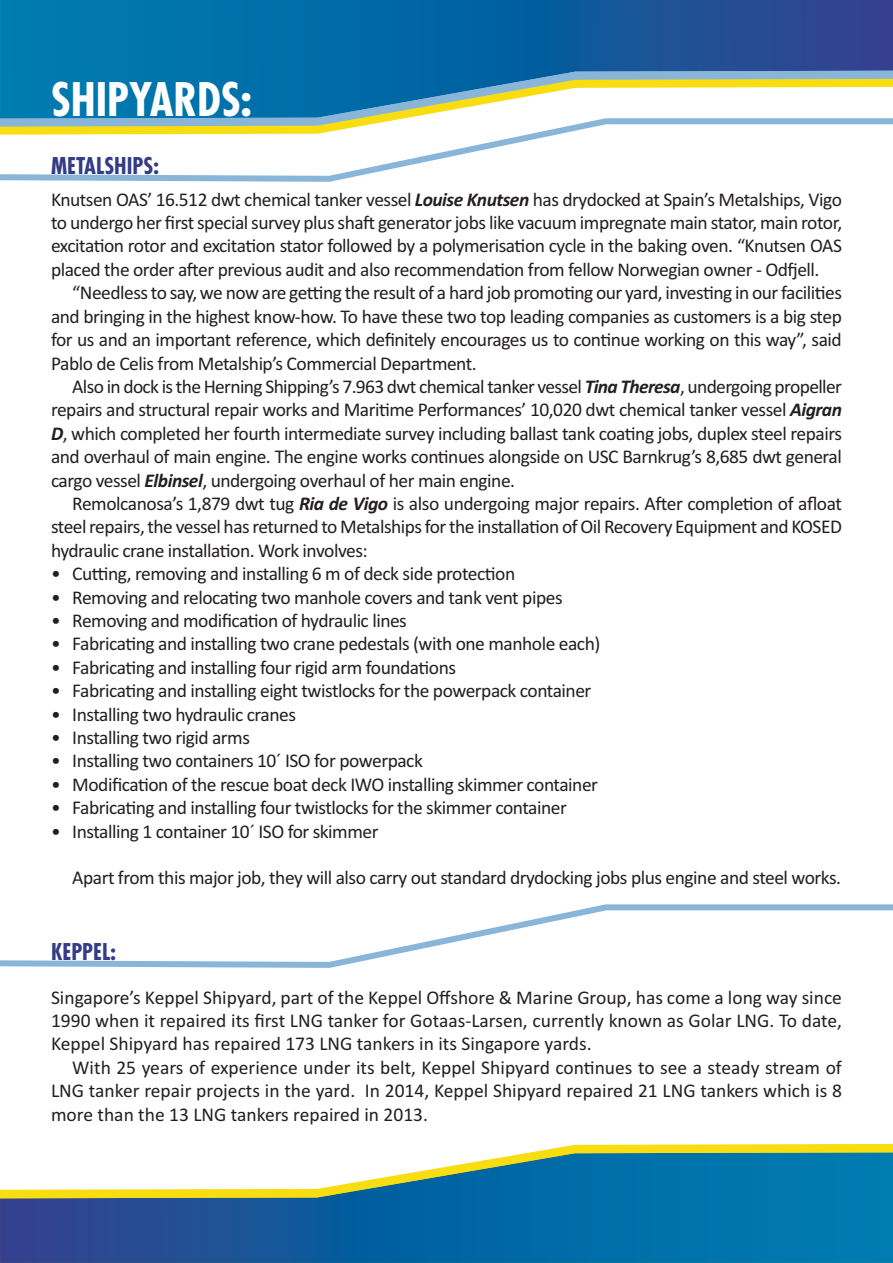
<style>
.page{position:relative;width:893px;height:1263px;background:#fff}
.page>*{position:absolute;margin:0;border:0;box-sizing:border-box;transform-origin:0 0}
.t1{font:700 condensed 45px "Futura";color:#fff}
.t2{font:700 condensed 22.5px "Futura";color:#343c86}
.t3{font:19.5px/23.4px "Calibri";letter-spacing:-.025em;color:#231f20;text-align:justify}
.s1{font-weight:700;font-style:italic}
</style>
<div class="page">
<svg style="left:533px;top:1144px;width:360px;height:8px;background:#f8e02a"></svg>
<svg style="left:0;top:1152px;width:893px;height:111px"></svg>
<svg style="left:0;top:0;width:893px;height:115px;background:#327da8"></svg>
<svg style="left:0;top:115px;width:893px;height:67px"></svg>
<svg style="left:0;top:904px;width:893px;height:64px"></svg>
<h1 class="t1" style="left:51px;top:80px;width:202px">SHIPYARDS:</h1>
<p class="t2" style="left:51px;top:155px;width:109px">METALSHIPS:</p>
<p class="t3" style="left:51px;top:189px;width:793px">Knutsen OAS’ 16.512 dwt chemical tanker vessel <span class="s1">Louise Knutsen</span> has drydocked at Spain’s Metalships, Vigo to undergo her first special survey plus shaft generator jobs like vacuum impregnate main stator, main rotor, excitation rotor and excitation stator followed by a polymerisation cycle in the baking oven. “Knutsen OAS placed the order after previous audit and also recommendation from fellow Norwegian owner - Odfjell.</p>
<p class="t3" style="left:51px;top:283px;width:792px;text-indent:21px">“Needless to say, we now are getting the result of a hard job promoting our yard, investing in our facilities and bringing in the highest know-how. To have these two top leading companies as customers is a big step for us and an important reference, which definitely encourages us to continue working on this way”, said Pablo de Celis from Metalship’s Commercial Department.</p>
<p class="t3" style="left:51px;top:376px;width:792px;text-indent:21px">Also in dock is the Herning Shipping’s 7.963 dwt chemical tanker vessel <span class="s1">Tina Theresa</span>, undergoing propeller repairs and structural repair works and Maritime Performances’ 10,020 dwt chemical tanker vessel <span class="s1">Aigran D</span>, which completed her fourth intermediate survey including ballast tank coating jobs, duplex steel repairs and overhaul of main engine. The engine works continues alongside on USC Barnkrug’s 8,685 dwt general cargo vessel <span class="s1">Elbinsel</span>, undergoing overhaul of her main engine.</p>
<p class="t3" style="left:51px;top:493px;width:792px;text-indent:21px">Remolcanosa’s 1,879 dwt tug <span class="s1">Ria de Vigo</span> is also undergoing major repairs. After completion of afloat steel repairs, the vessel has returned to Metalships for the installation of Oil Recovery Equipment and KOSED hydraulic crane installation. Work involves:</p>
<p class="t3" style="left:51px;top:563px;width:466px">• Cutting, removing and installing 6 m of deck side protection</p>
<p class="t3" style="left:51px;top:587px;width:513px">• Removing and relocating two manhole covers and tank vent pipes</p>
<p class="t3" style="left:51px;top:610px;width:357px">• Removing and modification of hydraulic lines</p>
<p class="t3" style="left:51px;top:634px;width:551px">• Fabricating and installing two crane pedestals (with one manhole each)</p>
<p class="t3" style="left:51px;top:657px;width:407px">• Fabricating and installing four rigid arm foundations</p>
<p class="t3" style="left:51px;top:680px;width:542px">• Fabricating and installing eight twistlocks for the powerpack container</p>
<p class="t3" style="left:51px;top:704px;width:246px">• Installing two hydraulic cranes</p>
<p class="t3" style="left:51px;top:727px;width:200px">• Installing two rigid arms</p>
<p class="t3" style="left:51px;top:751px;width:373px">• Installing two containers 10´ ISO for powerpack</p>
<p class="t3" style="left:51px;top:774px;width:548px">• Modification of the rescue boat deck IWO installing skimmer container</p>
<p class="t3" style="left:51px;top:797px;width:517px">• Fabricating and installing four twistlocks for the skimmer container</p>
<p class="t3" style="left:51px;top:821px;width:329px">• Installing 1 container 10´ ISO for skimmer</p>
<p class="t3" style="left:72px;top:868px;width:770px">Apart from this major job, they will also carry out standard drydocking jobs plus engine and steel works.</p>
<p class="t2" style="left:51px;top:941px;width:66px">KEPPEL:</p>
<p class="t3" style="left:51px;top:987px;width:793px">Singapore’s Keppel Shipyard, part of the Keppel Offshore &amp; Marine Group, has come a long way since 1990 when it repaired its first LNG tanker for Gotaas-Larsen, currently known as Golar LNG. To date, Keppel Shipyard has repaired 173 LNG tankers in its Singapore yards.</p>
<p class="t3" style="left:51px;top:1057px;width:792px;text-indent:21px">With 25 years of experience under its belt, Keppel Shipyard continues to see a steady stream of LNG tanker repair projects in the yard. In 2014, Keppel Shipyard repaired 21 LNG tankers which is 8 more than the 13 LNG tankers repaired in 2013.</p>
</div>
